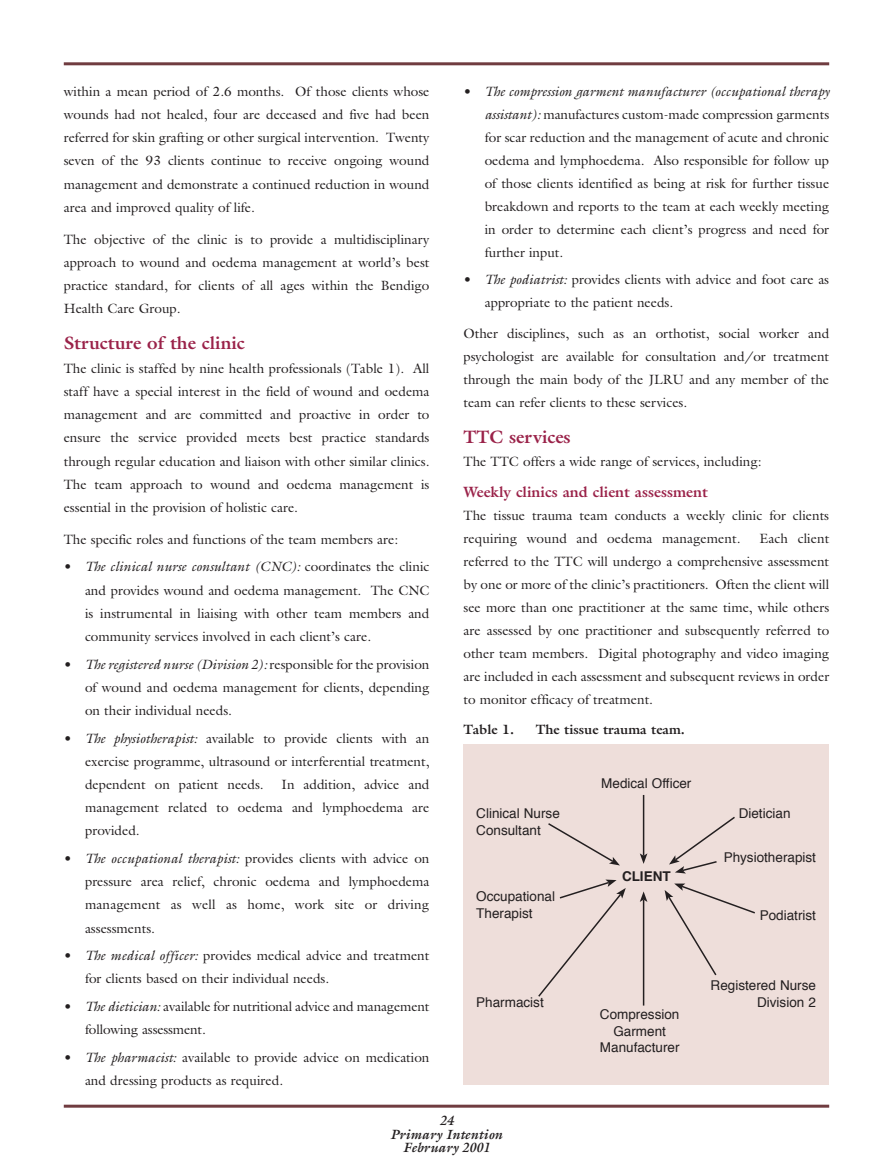
<style>
.page{position:relative;width:893px;height:1170px;background:#fff}
.page>*{position:absolute;margin:0;border:0;box-sizing:border-box;transform-origin:0 0}
.PI-Heading{font:700 18px "Galliard";color:#9a2249}
.PI-SubHeading{font:700 15px "Galliard";color:#9a2249}
.PI-Galley{font:13.5px/23.2px "Galliard";color:#231f20;text-align:justify}
.PI-Table_text{font:13.5px/16.5px "Helvetica";color:#231f20}
.t1{font:italic 700 13.5px "Galliard";color:#231f20}
.PI-FigureCaption{font:700 13.5px "Galliard";color:#231f20}
.PI-Table_text-2{font:700 13.5px "Helvetica";color:#231f20}
.s1{font-style:italic}
</style>
<div class="page">
<div style="left:463px;top:744px;width:366px;height:340px;background:#eededa"></div>
<hr style="left:64px;top:62px;width:765px;height:3px;background:#703c40">
<hr style="left:64px;top:1104px;width:765px;height:3px;background:#703c40">
<svg style="left:665px;top:883px;width:90px;height:93px"></svg>
<hr style="left:643px;top:899px;width:1px;height:106px;background:#231f20">
<svg style="left:640px;top:891px;width:7px;height:10px"></svg>
<svg style="left:538px;top:879px;width:88px;height:118px"></svg>
<svg style="left:669px;top:817px;width:66px;height:56px"></svg>
<hr style="left:643px;top:794px;width:1px;height:61px;background:#231f20">
<svg style="left:640px;top:853px;width:7px;height:10px"></svg>
<svg style="left:548px;top:823px;width:72px;height:42px"></svg>
<p class="PI-Galley" style="left:64px;top:79px;width:367px">within a mean period of 2.6 months. Of those clients whose wounds had not healed, four are deceased and five had been referred for skin grafting or other surgical intervention. Twenty seven of the 93 clients continue to receive ongoing wound management and demonstrate a continued reduction in wound area and improved quality of life.</p>
<p class="PI-Galley" style="left:64px;top:227px;width:367px">The objective of the clinic is to provide a multidisciplinary approach to wound and oedema management at world’s best practice standard, for clients of all ages within the Bendigo Health Care Group.</p>
<p class="PI-Heading" style="left:64px;top:331px;width:183px">Structure of the clinic</p>
<p class="PI-Galley" style="left:64px;top:356px;width:367px">The clinic is staffed by nine health professionals (Table 1). All staff have a special interest in the field of wound and oedema management and are committed and proactive in order to ensure the service provided meets best practice standards through regular education and liaison with other similar clinics.<br>The team approach to wound and oedema management is essential in the provision of holistic care.</p>
<p class="PI-Galley" style="left:64px;top:527px;width:336px">The specific roles and functions of the team members are:</p>
<p class="PI-Galley" style="left:85px;top:555px;width:346px;text-indent:-21px">• <span class="s1">The clinical nurse consultant (CNC):</span> coordinates the clinic and provides wound and oedema management. The CNC is instrumental in liaising with other team members and community services involved in each client’s care.</p>
<p class="PI-Galley" style="left:85px;top:652px;width:346px;text-indent:-21px">• <span class="s1">The registered nurse (Division 2):</span> responsible for the provision of wound and oedema management for clients, depending on their individual needs.</p>
<p class="PI-Galley" style="left:85px;top:726px;width:346px;text-indent:-21px">• <span class="s1">The physiotherapist:</span> available to provide clients with an exercise programme, ultrasound or interferential treatment, dependent on patient needs.</p>
<p class="PI-Galley" style="left:85px;top:772px;width:346px;text-indent:197px">In addition, advice and management related to oedema and lymphoedema are provided.</p>
<p class="PI-Galley" style="left:85px;top:846px;width:346px;text-indent:-21px">• <span class="s1">The occupational therapist:</span> provides clients with advice on pressure area relief, chronic oedema and lymphoedema management as well as home, work site or driving assessments.</p>
<p class="PI-Galley" style="left:85px;top:943px;width:346px;text-indent:-21px">• <span class="s1">The medical officer:</span> provides medical advice and treatment for clients based on their individual needs.</p>
<p class="PI-Galley" style="left:85px;top:994px;width:346px;text-indent:-21px">• <span class="s1">The dietician:</span> available for nutritional advice and management following assessment.</p>
<p class="PI-Galley" style="left:85px;top:1045px;width:346px;text-indent:-21px">• <span class="s1">The pharmacist:</span> available to provide advice on medication and dressing products as required.</p>
<p class="PI-Galley" style="left:485px;top:79px;width:346px;text-indent:-21px">• <span class="s1">The compression garment manufacturer (occupational therapy assistant):</span> manufactures custom-made compression garments for scar reduction and the management of acute and chronic oedema and lymphoedema. Also responsible for follow up of those clients identified as being at risk for further tissue breakdown and reports to the team at each weekly meeting in order to determine each client’s progress and need for further input.</p>
<p class="PI-Galley" style="left:485px;top:267px;width:346px;text-indent:-21px">• <span class="s1">The podiatrist:</span> provides clients with advice and foot care as appropriate to the patient needs.</p>
<p class="PI-Galley" style="left:463px;top:322px;width:367px">Other disciplines, such as an orthotist, social worker and psychologist are available for consultation and/or treatment through the main body of the JLRU and any member of the team can refer clients to these services.</p>
<p class="PI-Heading" style="left:463px;top:425px;width:109px">TTC services</p>
<p class="PI-Galley" style="left:463px;top:449px;width:299px">The TTC offers a wide range of services, including:</p>
<p class="PI-SubHeading" style="left:463px;top:482px;width:246px">Weekly clinics and client assessment</p>
<p class="PI-Galley" style="left:463px;top:504px;width:367px">The tissue trauma team conducts a weekly clinic for clients requiring wound and oedema management.</p>
<p class="PI-Galley" style="left:463px;top:527px;width:367px;text-indent:296px">Each client referred to the TTC will undergo a comprehensive assessment by one or more of the clinic’s practitioners. Often the client will see more than one practitioner at the same time, while others are assessed by one practitioner and subsequently referred to other team members. Digital photography and video imaging are included in each assessment and subsequent reviews in order to monitor efficacy of treatment.</p>
<p class="PI-FigureCaption" style="left:463px;top:720px;width:52px">Table 1.</p>
<p class="PI-FigureCaption" style="left:536px;top:720px;width:151px">The tissue trauma team.</p>
<p class="PI-Table_text" style="left:601px;top:774px;width:92px">Medical Officer</p>
<p class="PI-Table_text" style="left:476px;top:804px;width:85px">Clinical Nurse<br>Consultant</p>
<p class="PI-Table_text" style="left:739px;top:804px;width:53px">Dietician</p>
<p class="PI-Table_text" style="left:724px;top:848px;width:94px">Physiotherapist</p>
<p class="PI-Table_text" style="left:476px;top:887px;width:80px">Occupational<br>Therapist</p>
<p class="PI-Table_text-2" style="left:622px;top:864px;width:50px">CLIENT</p>
<p class="PI-Table_text" style="left:760px;top:906px;width:58px">Podiatrist</p>
<p class="PI-Table_text" style="left:476px;top:993px;width:69px">Pharmacist</p>
<p class="PI-Table_text" style="left:600px;top:1005px;width:81px;text-align:center">Compression<br>Garment<br>Manufacturer</p>
<p class="PI-Table_text" style="left:711px;top:976px;width:107px;text-align:right">Registered Nurse<br>Division 2</p>
<p class="t1" style="left:439px;top:1112px;width:16px">24</p>
<p class="t1" style="left:390px;top:1125px;width:114px">Primary Intention</p>
<p class="t1" style="left:403px;top:1139px;width:88px">February 2001</p>
</div>
